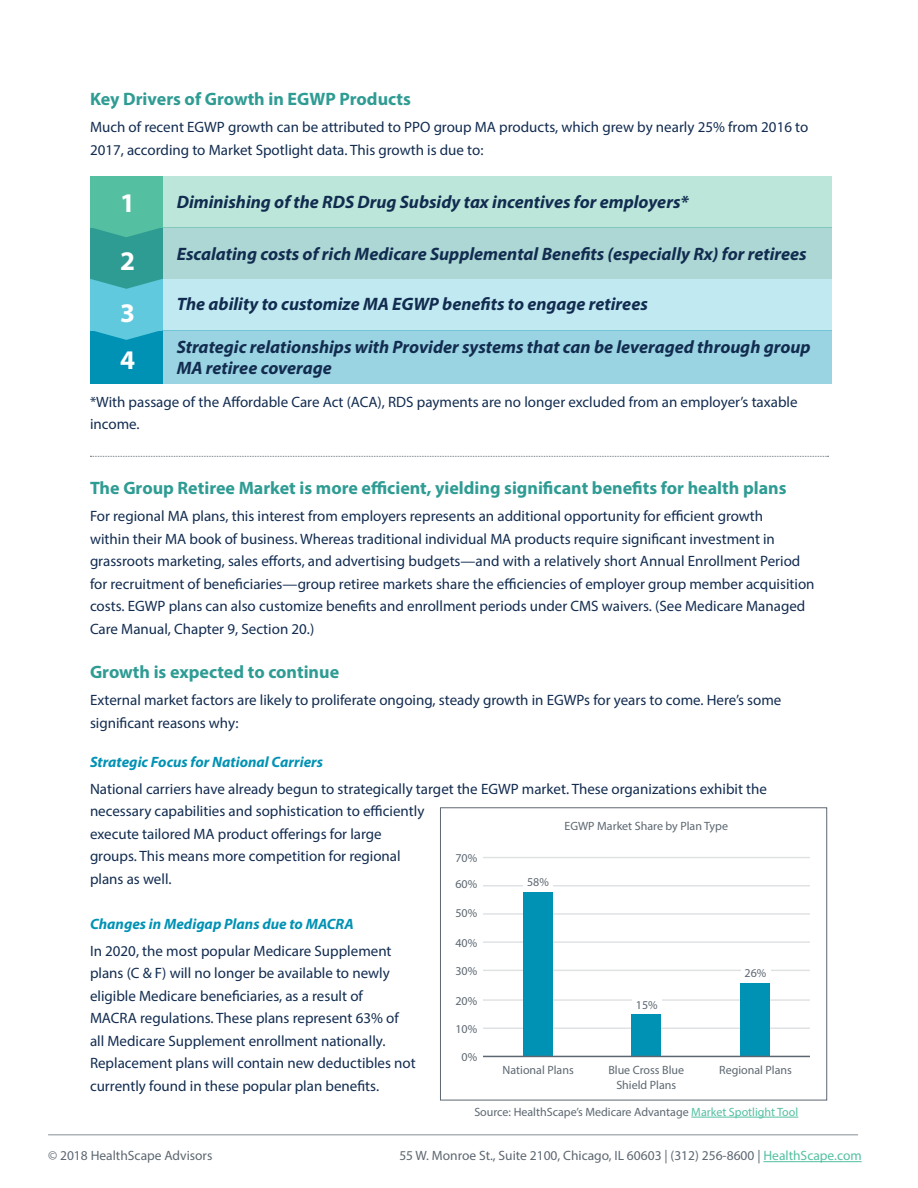
<style>
.page{position:relative;width:918px;height:1188px;background:#fff}
.page>*{position:absolute;margin:0;border:0;box-sizing:border-box;transform-origin:0 0}
.t1{font:700 27px/57.6px "Myriad Pro";color:#fff}
.t2{font:italic 700 18px/21.6px "Myriad Pro";color:#122c50}
.t3{font:700 18px "Myriad Pro";color:#2f9c94}
.t4{font:15px/22.5px "Myriad Pro";color:#122c50}
.t5{font:italic 700 15px "Myriad Pro";color:#0092b4}
.t6{font:13.5px "Myriad Pro";color:#5d6771}
.t7{font:12px/14.4px "Myriad Pro";color:#5d6771;text-align:center}
.s1{color:#54c0a1}
</style>
<div class="page">
<div style="left:163px;top:176px;width:669px;height:52px;background:#bbe6d9"></div>
<div style="left:163px;top:228px;width:669px;height:51px;background:#acd7d4"></div>
<div style="left:163px;top:279px;width:669px;height:51px;background:#c0e9f1"></div>
<div style="left:90px;top:330px;width:73px;height:54px;background:#0092b4"></div>
<div style="left:90px;top:279px;width:73px;height:51px;background:#60c9dd"></div>
<svg style="left:90px;top:330px;width:73px;height:10px"></svg>
<div style="left:90px;top:228px;width:73px;height:51px;background:#2f9c94"></div>
<svg style="left:91px;top:279px;width:70px;height:10px"></svg>
<div style="left:90px;top:176px;width:73px;height:52px;background:#54c0a1"></div>
<div style="left:163px;top:330px;width:669px;height:54px;background:#9ad3e1"></div>
<hr style="left:763px;top:1161px;width:99px;height:1px;background:#54c0a1">
<hr style="left:48px;top:1134px;width:810px;height:2px;background:#5d6771">
<svg style="left:90px;top:456px;width:739px;height:1px"></svg>
<svg style="left:94px;top:228px;width:65px;height:9px"></svg>
<hr style="left:483px;top:857px;width:327px;height:1px;background:#5d6771">
<hr style="left:483px;top:885px;width:327px;height:1px;background:#5d6771">
<hr style="left:483px;top:913px;width:327px;height:2px;background:#5d6771">
<hr style="left:483px;top:941px;width:327px;height:2px;background:#5d6771">
<hr style="left:483px;top:970px;width:327px;height:1px;background:#5d6771">
<hr style="left:483px;top:999px;width:327px;height:2px;background:#5d6771">
<hr style="left:483px;top:1028px;width:327px;height:1px;background:#5d6771">
<div style="left:523px;top:892px;width:30px;height:164px;background:#0092b4"></div>
<div style="left:632px;top:1014px;width:29px;height:42px;background:#0092b4"></div>
<div style="left:740px;top:983px;width:30px;height:73px;background:#0092b4"></div>
<div style="left:524px;top:877px;width:29px;height:14px;background:#fff"></div>
<div style="left:632px;top:1000px;width:29px;height:14px;background:#fff"></div>
<div style="left:741px;top:968px;width:29px;height:15px;background:#fff"></div>
<hr style="left:483px;top:1056px;width:327px;height:1px;background:#5d6771">
<div style="left:440px;top:807px;width:387px;height:293px;border:1px solid #5d6771"></div>
<hr style="left:691px;top:1117px;width:107px;height:1px;background:#54c0a1">
<p class="t3" style="left:90px;top:87px;width:323px">Key Drivers of Growth in EGWP Products</p>
<p class="t4" style="left:90px;top:116px;width:720px">Much of recent EGWP growth can be attributed to PPO group MA products, which grew by nearly 25% from 2016 to<br>2017, according to Market Spotlight data. This growth is due to:</p>
<p class="t2" style="left:177px;top:190px;width:513px">Diminishing of the RDS Drug Subsidy tax incentives for employers*</p>
<p class="t2" style="left:177px;top:243px;width:632px">Escalating costs of rich Medicare Supplemental Benefits (especially Rx) for retirees</p>
<p class="t2" style="left:177px;top:293px;width:473px">The ability to customize MA EGWP benefits to engage retirees</p>
<p class="t2" style="left:177px;top:335px;width:636px">Strategic relationships with Provider systems that can be leveraged through group<br>MA retiree coverage</p>
<p class="t4" style="left:90px;top:390px;width:709px">*With passage of the Affordable Care Act (ACA), RDS payments are no longer excluded from an employer’s taxable income.</p>
<h1 class="t1" style="left:120px;top:173px;width:16px">1<br>2</h1>
<h1 class="t1" style="left:120px;top:289px;width:16px;line-height:47px">3<br>4</h1>
<p class="t3" style="left:90px;top:476px;width:698px">The Group Retiree Market is more efficient, yielding significant benefits for health plans</p>
<p class="t4" style="left:90px;top:505px;width:726px">For regional MA plans, this interest from employers represents an additional opportunity for efficient growth<br>within their MA book of business. Whereas traditional individual MA products require significant investment in grassroots marketing, sales efforts, and advertising budgets—and with a relatively short Annual Enrollment Period for recruitment of beneficiaries—group retiree markets share the efficiencies of employer group member acquisition costs. EGWP plans can also customize benefits and enrollment periods under CMS waivers. (See Medicare Managed Care Manual, Chapter 9, Section 20.)</p>
<p class="t3" style="left:90px;top:661px;width:251px">Growth is expected to continue</p>
<p class="t4" style="left:90px;top:689px;width:693px">External market factors are likely to proliferate ongoing, steady growth in EGWPs for years to come. Here’s some significant reasons why:</p>
<p class="t5" style="left:90px;top:752px;width:235px">Strategic Focus for National Carriers</p>
<p class="t4" style="left:90px;top:777px;width:679px">National carriers have already begun to strategically target the EGWP market. These organizations exhibit the necessary capabilities and sophistication to efficiently<br>execute tailored MA product offerings for large<br>groups. This means more competition for regional<br>plans as well.</p>
<p class="t5" style="left:90px;top:914px;width:265px">Changes in Medigap Plans due to MACRA</p>
<p class="t4" style="left:90px;top:939px;width:327px">In 2020, the most popular Medicare Supplement plans (C &amp; F) will no longer be available to newly eligible Medicare beneficiaries, as a result of<br>MACRA regulations. These plans represent 63% of all Medicare Supplement enrollment nationally.<br>Replacement plans will contain new deductibles not currently found in these popular plan benefits.</p>
<p class="t7" style="left:564px;top:819px;width:165px">EGWP Market Share by Plan Type</p>
<p class="t7" style="left:455px;top:850px;width:23px">70%</p>
<p class="t7" style="left:527px;top:874px;width:23px">58%</p>
<p class="t7" style="left:455px;top:877px;width:23px">60%</p>
<p class="t7" style="left:455px;top:905px;width:23px">50%</p>
<p class="t7" style="left:455px;top:935px;width:23px">40%</p>
<p class="t7" style="left:455px;top:963px;width:23px">30%</p>
<p class="t7" style="left:745px;top:966px;width:23px">26%</p>
<p class="t7" style="left:455px;top:993px;width:23px">20%</p>
<p class="t7" style="left:636px;top:997px;width:23px">15%</p>
<p class="t7" style="left:455px;top:1022px;width:23px">10%</p>
<p class="t7" style="left:462px;top:1050px;width:17px">0%</p>
<p class="t7" style="left:503px;top:1063px;width:73px">National Plans</p>
<p class="t7" style="left:608px;top:1063px;width:77px">Blue Cross Blue<br>Shield Plans</p>
<p class="t7" style="left:719px;top:1063px;width:74px">Regional Plans</p>
<p class="t7" style="left:474px;top:1105px;width:325px">Source: HealthScape’s Medicare Advantage <span class="s1">Market Spotlight Tool</span></p>
<p class="t6" style="left:48px;top:1147px;width:166px">© 2018 HealthScape Advisors</p>
<p class="t6" style="left:399px;top:1147px;width:464px">55 W. Monroe St., Suite 2100, Chicago, IL 60603 | (312) 256-8600 | <span class="s1">HealthScape.com</span></p>
</div>
